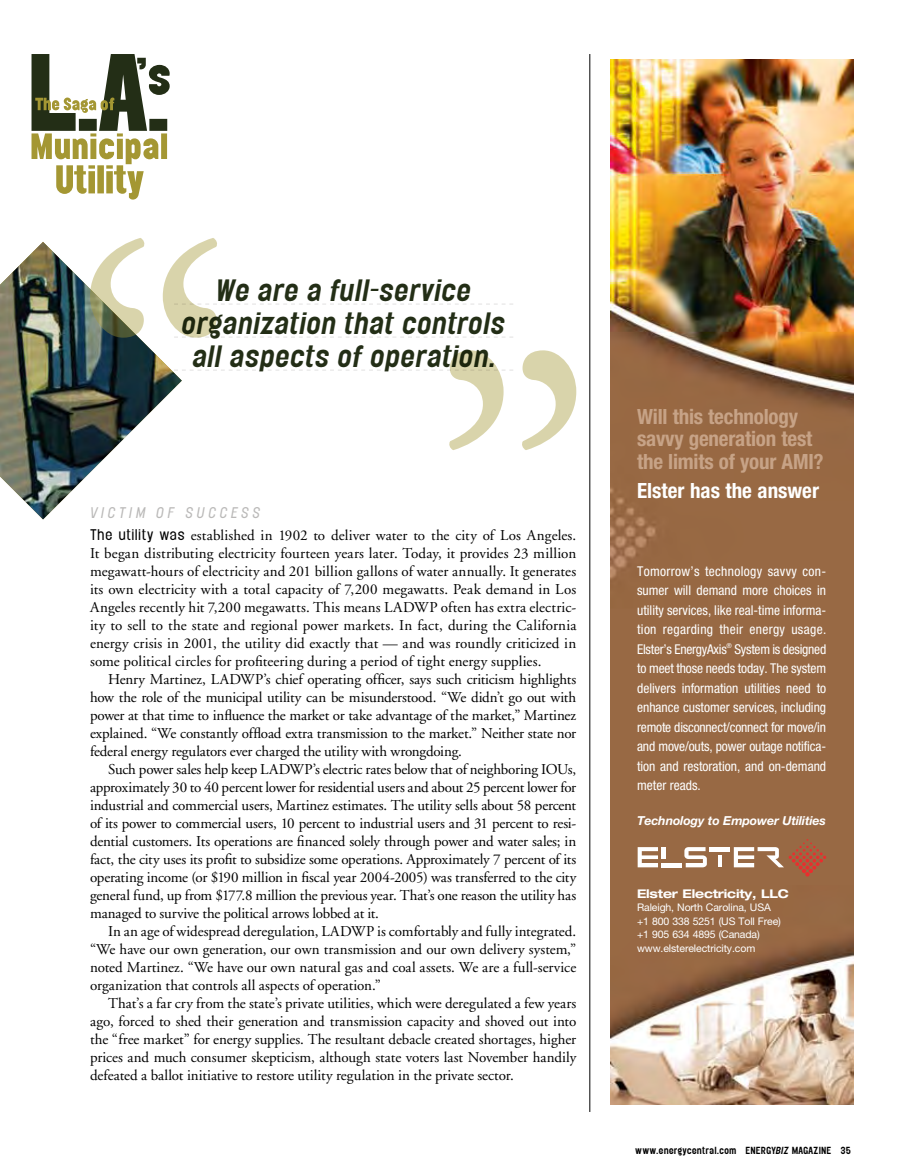
<style>
.page{position:relative;width:905px;height:1175px;background:#fff}
.page>*{position:absolute;margin:0;border:0;box-sizing:border-box;transform-origin:0 0}
.t1{font:italic 500 27px/33px "Elephant";letter-spacing:-.005em;color:#232e16;text-align:center}
.t2{font:700 condensed 21px/22.5px "Helvetica Neue";letter-spacing:-.01em;color:#c7a387}
.t3{font:700 condensed 21px "Helvetica Neue";color:#fff}
.t4{font:15px "Adobe Garamond";letter-spacing:-.005em;color:#000}
.t5{font:condensed 13.5px/19.5px "Helvetica Neue";color:#fff;text-align:justify}
.t6{font:italic 300 13.5px "Elephant";letter-spacing:.255em;color:#bab9b8}
.t7{font:italic 700 12.3px "Helvetica Neue";letter-spacing:-.01em;color:#fff}
.t8{font:700 expanded 12px "Helvetica Neue";letter-spacing:-.015em;color:#fff}
.t9{font:10.5px/13.5px "Helvetica Neue";letter-spacing:-.01em;color:#fff}
.t10{font:500 9px "Elephant";color:#000}
.s1{font-family:"Elephant";font-weight:300;font-size:13.5px}
.s2{font-style:italic}
</style>
<div class="page">
<img style="left:0;top:242px;width:174px;height:277px">
<hr style="left:589px;top:54px;width:1px;height:1058px;background:#000">
<img style="left:610px;top:60px;width:244px;height:1044px">
<svg style="left:32px;top:54px;width:138px;height:146px"></svg>
<svg style="left:90px;top:238px;width:423px;height:100px"></svg>
<svg style="left:174px;top:350px;width:402px;height:100px"></svg>
<h1 class="t1" style="left:182px;top:273px;width:325px">We are a full-service organization that controls all aspects of operation.</h1>
<p class="t6" style="left:90px;top:504px;width:162px">VICTIM OF SUCCESS</p>
<p class="t4" style="left:90px;top:527px;width:488px"><span class="s1">The utility was</span> established in 1902 to deliver water to the city of Los Angeles.</p>
<p class="t4" style="left:90px;top:545px;width:488px">It began distributing electricity fourteen years later. Today, it provides 23 million</p>
<p class="t4" style="left:90px;top:563px;width:487px">megawatt-hours of electricity and 201 billion gallons of water annually. It generates</p>
<p class="t4" style="left:90px;top:581px;width:487px">its own electricity with a total capacity of 7,200 megawatts. Peak demand in Los</p>
<p class="t4" style="left:90px;top:599px;width:488px">Angeles recently hit 7,200 megawatts. This means LADWP often has extra electric-</p>
<p class="t4" style="left:90px;top:617px;width:488px">ity to sell to the state and regional power markets. In fact, during the California</p>
<p class="t4" style="left:90px;top:635px;width:487px">energy crisis in 2001, the utility did exactly that — and was roundly criticized in</p>
<p class="t4" style="left:90px;top:653px;width:453px">some political circles for profiteering during a period of tight energy supplies.</p>
<p class="t4" style="left:108px;top:671px;width:469px">Henry Martinez, LADWP’s chief operating officer, says such criticism highlights</p>
<p class="t4" style="left:90px;top:689px;width:487px">how the role of the municipal utility can be misunderstood. “We didn’t go out with</p>
<p class="t4" style="left:90px;top:707px;width:487px">power at that time to influence the market or take advantage of the market,” Martinez</p>
<p class="t4" style="left:90px;top:725px;width:487px">explained. “We constantly offload extra transmission to the market.” Neither state nor</p>
<p class="t4" style="left:90px;top:743px;width:373px">federal energy regulators ever charged the utility with wrongdoing.</p>
<p class="t4" style="left:108px;top:761px;width:469px">Such power sales help keep LADWP’s electric rates below that of neighboring IOUs,</p>
<p class="t4" style="left:90px;top:779px;width:487px">approximately 30 to 40 percent lower for residential users and about 25 percent lower for</p>
<p class="t4" style="left:90px;top:797px;width:487px">industrial and commercial users, Martinez estimates. The utility sells about 58 percent</p>
<p class="t4" style="left:90px;top:815px;width:488px">of its power to commercial users, 10 percent to industrial users and 31 percent to resi-</p>
<p class="t4" style="left:90px;top:833px;width:487px">dential customers. Its operations are financed solely through power and water sales; in</p>
<p class="t4" style="left:90px;top:851px;width:487px">fact, the city uses its profit to subsidize some operations. Approximately 7 percent of its</p>
<p class="t4" style="left:90px;top:869px;width:487px">operating income (or $190 million in fiscal year 2004-2005) was transferred to the city</p>
<p class="t4" style="left:90px;top:887px;width:487px">general fund, up from $177.8 million the previous year. That’s one reason the utility has</p>
<p class="t4" style="left:90px;top:905px;width:290px">managed to survive the political arrows lobbed at it.</p>
<p class="t4" style="left:108px;top:923px;width:469px">In an age of widespread deregulation, LADWP is comfortably and fully integrated.</p>
<p class="t4" style="left:90px;top:941px;width:487px">“We have our own generation, our own transmission and our own delivery system,”</p>
<p class="t4" style="left:90px;top:959px;width:487px">noted Martinez. “We have our own natural gas and coal assets. We are a full-service</p>
<p class="t4" style="left:90px;top:977px;width:292px">organization that controls all aspects of operation.”</p>
<p class="t4" style="left:108px;top:995px;width:470px">That’s a far cry from the state’s private utilities, which were deregulated a few years</p>
<p class="t4" style="left:90px;top:1013px;width:488px">ago, forced to shed their generation and transmission capacity and shoved out into</p>
<p class="t4" style="left:90px;top:1031px;width:487px">the “free market” for energy supplies. The resultant debacle created shortages, higher</p>
<p class="t4" style="left:90px;top:1049px;width:488px">prices and much consumer skepticism, although state voters last November handily</p>
<p class="t4" style="left:90px;top:1067px;width:425px">defeated a ballot initiative to restore utility regulation in the private sector.</p>
<p class="t2" style="left:637px;top:404px;width:188px">Will this technology savvy generation test the limits of your AMI?</p>
<p class="t3" style="left:637px;top:478px;width:183px">Elster has the answer</p>
<p class="t5" style="left:637px;top:561px;width:191px">Tomorrow’s technology savvy con&shy;sumer will demand more choices in utility services, like real-time informa&shy;tion regarding their energy usage.<br>Elster’s EnergyAxis<sup>®</sup> System is designed to meet those needs today. The system delivers information utilities need to enhance customer services, including remote disconnect/connect for move/in and move/outs, power outage notifica&shy;tion and restoration, and on-demand meter reads.</p>
<p class="t7" style="left:637px;top:812px;width:190px">Technology to Empower Utilities</p>
<p class="t8" style="left:637px;top:886px;width:153px">Elster Electricity, LLC</p>
<p class="t9" style="left:637px;top:900px;width:145px">Raleigh, North Carolina, USA +1 800 338 5251 (US Toll Free) +1 905 634 4895 (Canada) www.elsterelectricity.com</p>
<p class="t10" style="left:635px;top:1145px;width:217px">www.energycentral.com Energy<span class="s2">Biz</span> magazine 35</p>
</div>
